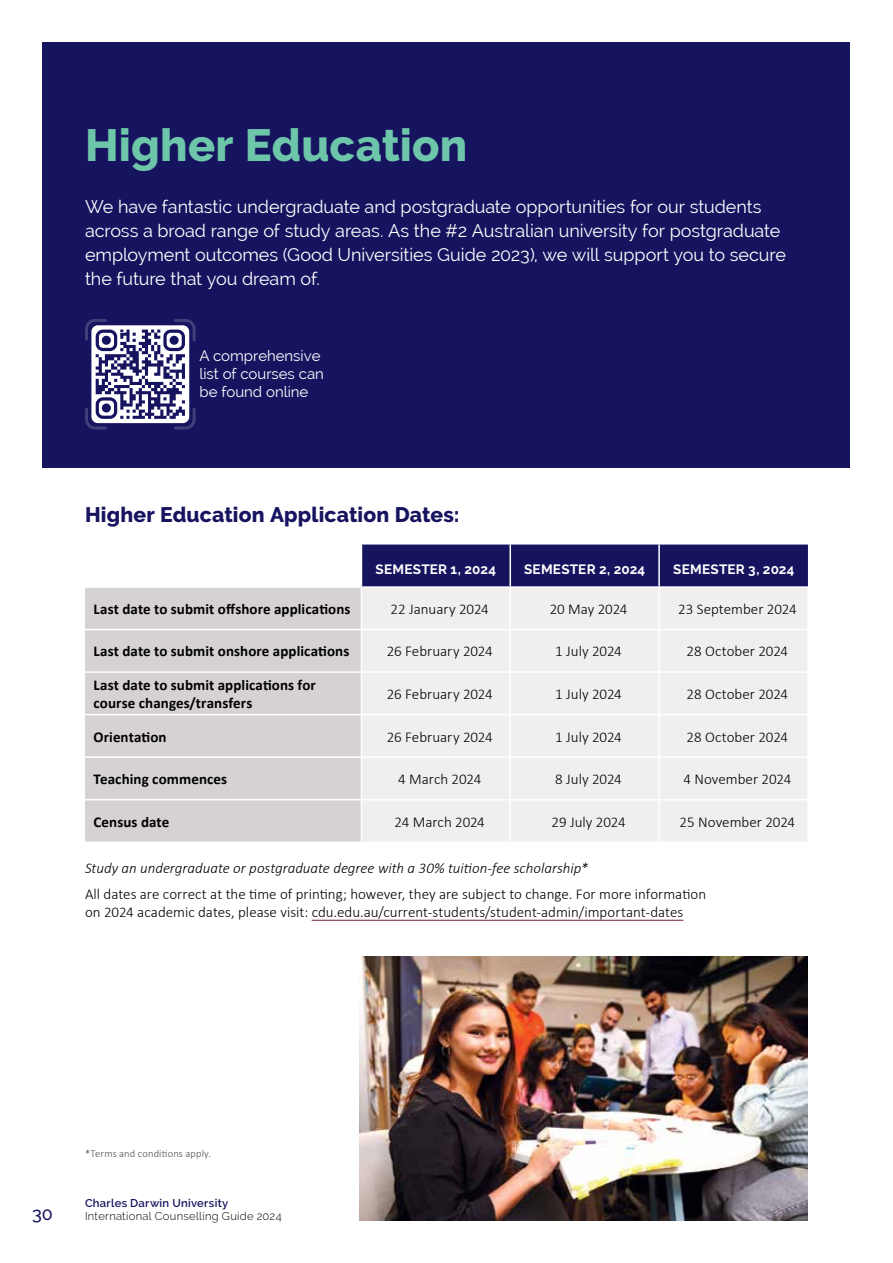
<style>
.page{position:relative;width:893px;height:1263px;background:#fff}
.page>*{position:absolute;margin:0;border:0;box-sizing:border-box;transform-origin:0 0}
.t1{font:800 45px "Raleway";letter-spacing:.005em;color:#6ec6aa}
.t2{font:800 21px "Raleway";letter-spacing:.01em;color:#16135f}
.t3{font:18px/24px "Raleway";letter-spacing:-.005em;color:#fff}
.t4{font:500 18px "Raleway";color:#16135f}
.t5{font:300 15px/18px "Calibri";color:#000}
.t6{font:700 15px/18px "Calibri";letter-spacing:.005em;color:#000}
.t7{font:italic 300 15px "Calibri";color:#000}
.t8{font:15px/18px "Raleway";color:#fff}
.t9{font:700 13.5px "Raleway";letter-spacing:.02em;color:#fff}
.t10{font:300 11.25px "Raleway";letter-spacing:.025em;color:#000}
.t11{font:600 11.25px "Raleway";letter-spacing:.025em;color:#16135f}
.t12{font:300 10.5px "Calibri";letter-spacing:.015em;color:#4d4d4f}
</style>
<div class="page">
<div style="left:43px;top:43px;width:807px;height:425px;background:#16135f"></div>
<hr style="left:312px;top:920px;width:371px;height:1px;background:#6f203f">
<div style="left:362px;top:544px;width:446px;height:42px;background:#16135f"></div>
<div style="left:85px;top:588px;width:276px;height:253px;background:#d6d2d1"></div>
<div style="left:362px;top:588px;width:445px;height:253px;background:#f0efee"></div>
<hr style="left:509px;top:544px;width:2px;height:42px;background:#fff">
<hr style="left:658px;top:544px;width:2px;height:42px;background:#fff">
<hr style="left:509px;top:588px;width:2px;height:41px;background:#fff">
<hr style="left:658px;top:588px;width:2px;height:41px;background:#fff">
<hr style="left:85px;top:629px;width:276px;height:1px;background:#fff">
<hr style="left:361px;top:629px;width:149px;height:1px;background:#fff">
<hr style="left:510px;top:629px;width:149px;height:1px;background:#fff">
<hr style="left:509px;top:630px;width:2px;height:41px;background:#fff">
<hr style="left:659px;top:629px;width:150px;height:1px;background:#fff">
<hr style="left:658px;top:630px;width:2px;height:41px;background:#fff">
<hr style="left:85px;top:671px;width:276px;height:2px;background:#fff">
<hr style="left:361px;top:671px;width:149px;height:2px;background:#fff">
<hr style="left:510px;top:671px;width:149px;height:2px;background:#fff">
<hr style="left:509px;top:673px;width:2px;height:41px;background:#fff">
<hr style="left:659px;top:671px;width:150px;height:2px;background:#fff">
<hr style="left:658px;top:673px;width:2px;height:41px;background:#fff">
<hr style="left:85px;top:714px;width:276px;height:1px;background:#fff">
<hr style="left:361px;top:714px;width:149px;height:1px;background:#fff">
<hr style="left:510px;top:714px;width:149px;height:1px;background:#fff">
<hr style="left:509px;top:715px;width:2px;height:41px;background:#fff">
<hr style="left:659px;top:714px;width:150px;height:1px;background:#fff">
<hr style="left:658px;top:715px;width:2px;height:41px;background:#fff">
<hr style="left:85px;top:756px;width:276px;height:2px;background:#fff">
<hr style="left:361px;top:756px;width:149px;height:2px;background:#fff">
<hr style="left:510px;top:756px;width:149px;height:2px;background:#fff">
<hr style="left:509px;top:758px;width:2px;height:41px;background:#fff">
<hr style="left:659px;top:756px;width:150px;height:2px;background:#fff">
<hr style="left:658px;top:758px;width:2px;height:41px;background:#fff">
<hr style="left:85px;top:799px;width:276px;height:1px;background:#fff">
<hr style="left:361px;top:799px;width:149px;height:1px;background:#fff">
<hr style="left:510px;top:799px;width:149px;height:1px;background:#fff">
<hr style="left:509px;top:800px;width:2px;height:41px;background:#fff">
<hr style="left:659px;top:799px;width:150px;height:1px;background:#fff">
<hr style="left:658px;top:800px;width:2px;height:41px;background:#fff">
<svg style="left:85px;top:319px;width:111px;height:111px"></svg>
<img style="left:359px;top:957px;width:449px;height:263px">
<h1 class="t1" style="left:85px;top:120px;width:384px">Higher Education</h1>
<p class="t3" style="left:85px;top:194px;width:702px">We have fantastic undergraduate and postgraduate opportunities for our students across a broad range of study areas. As the #2 Australian university for postgraduate employment outcomes (Good Universities Guide 2023), we will support you to secure the future that you dream of.</p>
<p class="t8" style="left:199px;top:347px;width:126px">A comprehensive list of courses can be found online</p>
<h2 class="t2" style="left:85px;top:502px;width:376px">Higher Education Application Dates:</h2>
<p class="t9" style="left:376px;top:562px;width:122px">SEMESTER 1, 2024</p>
<p class="t9" style="left:524px;top:562px;width:123px">SEMESTER 2, 2024</p>
<p class="t9" style="left:673px;top:562px;width:123px">SEMESTER 3, 2024</p>
<p class="t6" style="left:94px;top:599px;width:258px">Last date to submit offshore applications</p>
<p class="t5" style="left:391px;top:600px;width:100px">22 January 2024</p>
<p class="t5" style="left:550px;top:600px;width:79px">20 May 2024</p>
<p class="t5" style="left:678px;top:600px;width:120px">23 September 2024</p>
<p class="t6" style="left:94px;top:642px;width:257px">Last date to submit onshore applications</p>
<p class="t5" style="left:387px;top:642px;width:108px">26 February 2024</p>
<p class="t5" style="left:555px;top:642px;width:68px">1 July 2024</p>
<p class="t5" style="left:687px;top:642px;width:103px">28 October 2024</p>
<p class="t6" style="left:94px;top:675px;width:224px">Last date to submit applications for course changes/transfers</p>
<p class="t5" style="left:387px;top:685px;width:108px">26 February 2024</p>
<p class="t5" style="left:555px;top:685px;width:68px">1 July 2024</p>
<p class="t5" style="left:687px;top:685px;width:103px">28 October 2024</p>
<p class="t6" style="left:94px;top:727px;width:75px">Orientation</p>
<p class="t5" style="left:387px;top:727px;width:108px">26 February 2024</p>
<p class="t5" style="left:555px;top:727px;width:68px">1 July 2024</p>
<p class="t5" style="left:687px;top:727px;width:103px">28 October 2024</p>
<p class="t6" style="left:94px;top:769px;width:135px">Teaching commences</p>
<p class="t5" style="left:398px;top:770px;width:85px">4 March 2024</p>
<p class="t5" style="left:555px;top:770px;width:68px">8 July 2024</p>
<p class="t5" style="left:683px;top:770px;width:109px">4 November 2024</p>
<p class="t6" style="left:94px;top:812px;width:77px">Census date</p>
<p class="t5" style="left:395px;top:812px;width:92px">24 March 2024</p>
<p class="t5" style="left:551px;top:812px;width:76px">29 July 2024</p>
<p class="t5" style="left:680px;top:812px;width:117px">25 November 2024</p>
<p class="t7" style="left:85px;top:858px;width:505px">Study an undergraduate or postgraduate degree with a 30% tuition-fee scholarship*</p>
<p class="t5" style="left:85px;top:885px;width:623px">All dates are correct at the time of printing; however, they are subject to change. For more information on 2024 academic dates, please visit: cdu.edu.au/current-students/student-admin/important-dates</p>
<p class="t4" style="left:32px;top:1204px;width:22px">30</p>
<p class="t12" style="left:85px;top:1147px;width:128px">*Terms and conditions apply.</p>
<p class="t11" style="left:85px;top:1196px;width:145px">Charles Darwin University</p>
<p class="t10" style="left:85px;top:1210px;width:198px">International Counselling Guide 2024</p>
</div>
